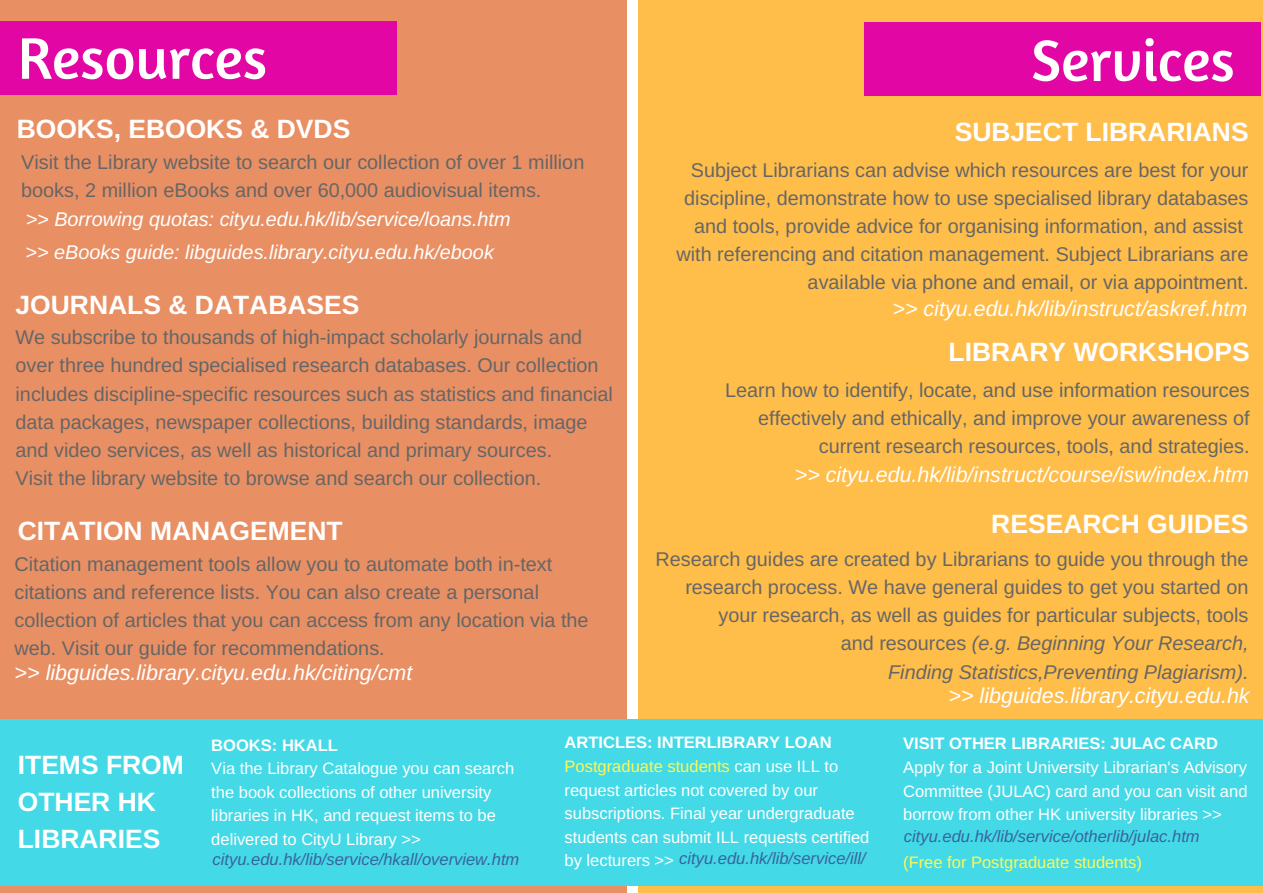
<style>
.page{position:relative;width:1263px;height:893px;background:#fff}
.page>*{position:absolute;margin:0;border:0;box-sizing:border-box;transform-origin:0 0}
.t1{font:59.55px "Amaranth";color:#fff}
.t2{font:700 26.4px/37px "Arimo";color:#fff}
.t3{font:italic 21.45px "Arimo";color:#fff}
.t4{font:19.8px/28px "Arimo";color:#666}
.t5{font:italic 19.8px "Arimo";color:#fff}
.t6{font:16.5px/23.5px "Arimo";color:#fff}
.t7{font:italic 16.5px "Arimo";color:#39639f}
.t8{font:700 16.5px "Arimo";color:#fff}
.t9{font:16.5px "Arimo";color:#fff952}
.s1{font-style:italic}
.s2{font-weight:700}
.s3{color:#fff952}
</style>
<div class="page">
<div style="left:0;top:0;width:626px;height:892px;background:#e88f64"></div>
<div style="left:638px;top:0;width:625px;height:892px;background:#ffbd4a"></div>
<div style="left:0;top:719px;width:1263px;height:166px;background:#44d9e6"></div>
<div style="left:0;top:21px;width:397px;height:73px;background:#e206a4"></div>
<div style="left:864px;top:22px;width:397px;height:74px;background:#e206a4"></div>
<h1 class="t1" style="left:18px;top:21px;width:251px">Resources</h1>
<h1 class="t1" style="left:1031px;top:23px;width:205px">Services</h1>
<h2 class="t2" style="left:17px;top:111px;width:335px">BOOKS, EBOOKS &amp; DVDS</h2>
<h2 class="t2" style="left:955px;top:113px;width:295px">SUBJECT LIBRARIANS</h2>
<p class="t4" style="left:21px;top:148px;width:565px">Visit the Library website to search our collection of over 1 million books, 2 million eBooks and over 60,000 audiovisual items.</p>
<p class="t5" style="left:26px;top:208px;width:486px">&gt;&gt; Borrowing quotas: cityu.edu.hk/lib/service/loans.htm</p>
<p class="t5" style="left:25px;top:241px;width:470px">&gt;&gt; eBooks guide: libguides.library.cityu.edu.hk/ebook</p>
<h2 class="t2" style="left:16px;top:286px;width:345px">JOURNALS &amp; DATABASES</h2>
<p class="t4" style="left:16px;top:323px;width:599px">We subscribe to thousands of high-impact scholarly journals and over three hundred specialised research databases. Our collection includes discipline-specific resources such as statistics and financial data packages, newspaper collections, building standards, image and video services, as well as historical and primary sources.<br>Visit the library website to browse and search our collection.</p>
<h2 class="t2" style="left:18px;top:512px;width:326px">CITATION MANAGEMENT</h2>
<p class="t4" style="left:14px;top:549px;width:576px">Citation management tools allow you to automate both in-text citations and reference lists. You can also create a personal collection of articles that you can access from any location via the web. Visit our guide for recommendations.</p>
<p class="t3" style="left:15px;top:660px;width:399px">&gt;&gt; libguides.library.cityu.edu.hk/citing/cmt</p>
<p class="t4" style="left:676px;top:156px;width:573px;text-align:right">Subject Librarians can advise which resources are best for your discipline, demonstrate how to use specialised library databases and tools, provide advice for organising information, and assist with referencing and citation management. Subject Librarians are available via phone and email, or via appointment.</p>
<p class="t3" style="left:892px;top:297px;width:356px">&gt;&gt; cityu.edu.hk/lib/instruct/askref.htm</p>
<h2 class="t2" style="left:948px;top:333px;width:303px">LIBRARY WORKSHOPS</h2>
<p class="t4" style="left:725px;top:376px;width:526px;text-align:right">Learn how to identify, locate, and use information resources effectively and ethically, and improve your awareness of current research resources, tools, and strategies.</p>
<p class="t3" style="left:795px;top:462px;width:456px">&gt;&gt; cityu.edu.hk/lib/instruct/course/isw/index.htm</p>
<h2 class="t2" style="left:991px;top:505px;width:259px">RESEARCH GUIDES</h2>
<p class="t4" style="left:655px;top:545px;width:594px;text-align:right">Research guides are created by Librarians to guide you through the research process. We have general guides to get you started on your research, as well as guides for particular subjects, tools<br>and resources <span class="s1">(e.g. Beginning Your Research,<br>Finding Statistics,Preventing Plagiarism).</span></p>
<p class="t3" style="left:948px;top:684px;width:303px">&gt;&gt; libguides.library.cityu.edu.hk</p>
<h2 class="t2" style="left:18px;top:746px;width:168px">ITEMS FROM<br>OTHER HK<br>LIBRARIES</h2>
<p class="t6" style="left:564px;top:730px;width:306px"><span class="s2">ARTICLES: INTERLIBRARY LOAN </span><span class="s3">Postgraduate students</span> can use ILL to request articles not covered by our subscriptions. Final year undergraduate students can submit ILL requests certified by lecturers &gt;&gt;</p>
<p class="t8" style="left:903px;top:734px;width:316px">VISIT OTHER LIBRARIES: JULAC CARD</p>
<p class="t8" style="left:211px;top:735px;width:128px">BOOKS: HKALL</p>
<p class="t6" style="left:211px;top:756px;width:305px">Via the Library Catalogue you can search the book collections of other university libraries in HK, and request items to be delivered to CityU Library &gt;&gt;</p>
<p class="t6" style="left:903px;top:755px;width:346px;text-align:justify">Apply for a Joint University Librarian's Advisory Committee (JULAC) card and you can visit and borrow from other HK university libraries &gt;&gt;</p>
<p class="t9" style="left:903px;top:852px;width:240px">(Free for Postgraduate students)</p>
<p class="t7" style="left:904px;top:826px;width:297px">cityu.edu.hk/lib/service/otherlib/julac.htm</p>
<p class="t7" style="left:213px;top:850px;width:308px">cityu.edu.hk/lib/service/hkall/overview.htm</p>
<p class="t7" style="left:679px;top:849px;width:188px">cityu.edu.hk/lib/service/ill/</p>
</div>
